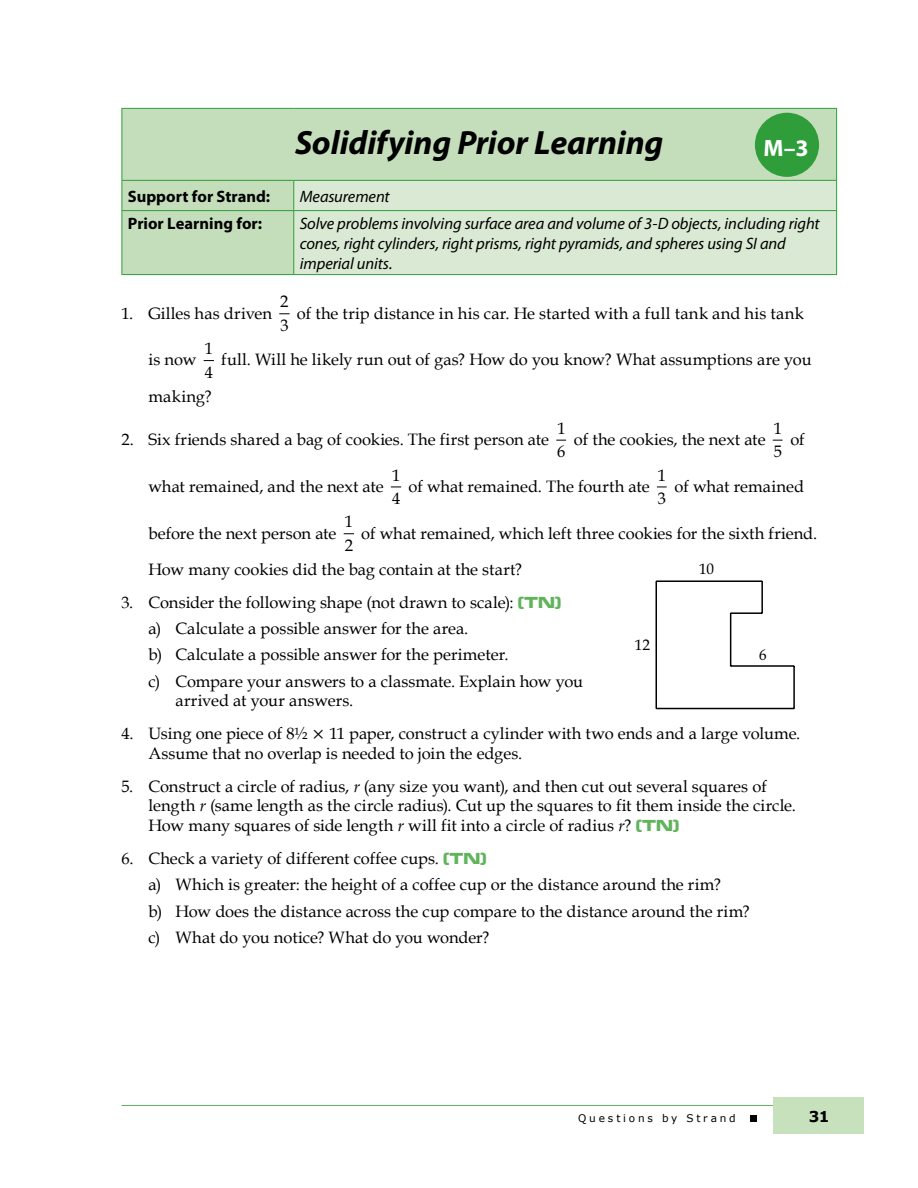
<style>
.page{position:relative;width:918px;height:1188px;background:#fff}
.page>*{position:absolute;margin:0;border:0;box-sizing:border-box;transform-origin:0 0}
.Heading_1_Mental_Mat{font:italic 700 33.75px "Myriad Pro";letter-spacing:-.005em;color:#000}
.t1{font:700 23.7px "Myriad Pro";color:#fff}
.Assignment_Number_A{font:16.5px/23.4px "Book Antiqua";color:#000}
.Assignment_Number_B{font:16.5px/19.8px "Book Antiqua";color:#000}
.Heading_3_Unit_Headi{font:italic 16.5px/19.8px "Myriad Pro";letter-spacing:-.005em;color:#000}
.Heading_3_Unit_Headi-2{font:700 16.5px "Myriad Pro";color:#000}
.t2{font:700 15px "Verdana";color:#000}
.t3{font:10.5px "Verdana";letter-spacing:.27em;color:#000}
.s1{font-family:"Microgramma D Bold Exte";color:#61b35c}
.s2{font-style:italic}
</style>
<div class="page">
<hr style="left:122px;top:1105px;width:730px;height:1px;background:#61b35c">
<div style="left:774px;top:1097px;width:90px;height:37px;background:#c7e1bd"></div>
<div style="left:750px;top:1115px;width:7px;height:7px;background:#000"></div>
<div style="left:123px;top:109px;width:713px;height:165px;background:#c4ddba"></div>
<div style="left:294px;top:181px;width:542px;height:93px;background:#dae9d3"></div>
<hr style="left:122px;top:180px;width:172px;height:1px;background:#2f9e3a">
<hr style="left:294px;top:180px;width:543px;height:1px;background:#2f9e3a">
<hr style="left:122px;top:210px;width:172px;height:1px;background:#2f9e3a">
<hr style="left:294px;top:210px;width:543px;height:1px;background:#2f9e3a">
<hr style="left:122px;top:108px;width:172px;height:1px;background:#2f9e3a">
<hr style="left:294px;top:108px;width:543px;height:1px;background:#2f9e3a">
<hr style="left:122px;top:274px;width:172px;height:1px;background:#2f9e3a">
<hr style="left:294px;top:274px;width:543px;height:1px;background:#2f9e3a">
<hr style="left:122px;top:109px;width:1px;height:71px;background:#2f9e3a">
<svg style="left:122px;top:181px;width:1px;height:29px"></svg>
<hr style="left:122px;top:211px;width:1px;height:63px;background:#2f9e3a">
<hr style="left:836px;top:109px;width:1px;height:71px;background:#2f9e3a">
<svg style="left:293px;top:181px;width:1px;height:29px"></svg>
<svg style="left:836px;top:181px;width:1px;height:29px"></svg>
<hr style="left:293px;top:211px;width:1px;height:63px;background:#2f9e3a">
<hr style="left:836px;top:211px;width:1px;height:63px;background:#2f9e3a">
<div style="left:756px;top:114px;width:62px;height:62px;background:#2f9e3a;border-radius:50%"></div>
<div style="left:755px;top:113px;width:64px;height:64px;border:2px solid #2f9e3a;border-radius:50%"></div>
<hr style="left:656px;top:580px;width:106px;height:2px;background:#000">
<hr style="left:656px;top:581px;width:1px;height:128px;background:#000">
<hr style="left:656px;top:708px;width:138px;height:1px;background:#000">
<hr style="left:761px;top:581px;width:2px;height:32px;background:#000">
<hr style="left:730px;top:612px;width:32px;height:2px;background:#000">
<hr style="left:730px;top:613px;width:1px;height:53px;background:#000">
<hr style="left:731px;top:665px;width:63px;height:2px;background:#000">
<hr style="left:793px;top:666px;width:2px;height:43px;background:#000">
<p class="Heading_1_Mental_Mat" style="left:295px;top:121px;width:370px">Solidifying Prior Learning</p>
<p class="t1" style="left:763px;top:133px;width:47px">M–3</p>
<p class="Heading_3_Unit_Headi-2" style="left:128px;top:185px;width:144px">Support for Strand:</p>
<p class="Heading_3_Unit_Headi" style="left:300px;top:186px;width:92px">Measurement</p>
<p class="Heading_3_Unit_Headi-2" style="left:128px;top:213px;width:136px">Prior Learning for:</p>
<p class="Heading_3_Unit_Headi" style="left:300px;top:213px;width:521px">Solve problems involving surface area and volume of 3-D objects, including right cones, right cylinders, right prisms, right pyramids, and spheres using SI and imperial units.</p>
<p class="Assignment_Number_A" style="left:122px;top:301px;width:152px">1. Gilles has driven</p>
<p class="Assignment_Number_A" style="left:280px;top:290px;width:10px">2<br>3</p>
<p class="Assignment_Number_A" style="left:297px;top:301px;width:509px">of the trip distance in his car. He started with a full tank and his tank</p>
<p class="Assignment_Number_A" style="left:148px;top:348px;width:50px">is now</p>
<p class="Assignment_Number_A" style="left:205px;top:337px;width:10px">1<br>4</p>
<p class="Assignment_Number_A" style="left:221px;top:348px;width:592px">full. Will he likely run out of gas? How do you know? What assumptions are you</p>
<p class="Assignment_Number_A" style="left:148px;top:384px;width:65px">making?</p>
<p class="Assignment_Number_A" style="left:122px;top:427px;width:429px">2. Six friends shared a bag of cookies. The first person ate</p>
<p class="Assignment_Number_A" style="left:557px;top:416px;width:10px">1<br>6</p>
<p class="Assignment_Number_A" style="left:574px;top:427px;width:193px">of the cookies, the next ate</p>
<p class="Assignment_Number_A" style="left:774px;top:416px;width:10px">1<br>5</p>
<p class="Assignment_Number_A" style="left:790px;top:427px;width:16px">of</p>
<p class="Assignment_Number_A" style="left:148px;top:474px;width:237px">what remained, and the next ate</p>
<p class="Assignment_Number_A" style="left:392px;top:463px;width:10px">1<br>4</p>
<p class="Assignment_Number_A" style="left:408px;top:474px;width:243px">of what remained. The fourth ate</p>
<p class="Assignment_Number_A" style="left:658px;top:463px;width:10px">1<br>3</p>
<p class="Assignment_Number_A" style="left:674px;top:474px;width:131px">of what remained</p>
<p class="Assignment_Number_A" style="left:148px;top:521px;width:190px">before the next person ate</p>
<p class="Assignment_Number_A" style="left:345px;top:510px;width:10px">1<br>2</p>
<p class="Assignment_Number_A" style="left:361px;top:521px;width:457px">of what remained, which left three cookies for the sixth friend.</p>
<p class="Assignment_Number_A" style="left:148px;top:557px;width:375px">How many cookies did the bag contain at the start?</p>
<p class="Assignment_Number_A" style="left:122px;top:590px;width:441px">3. Consider the following shape (not drawn to scale): <span class="s1">(TN)</span></p>
<p class="Assignment_Number_B" style="left:148px;top:618px;width:321px">a) Calculate a possible answer for the area.</p>
<p class="Assignment_Number_B" style="left:148px;top:644px;width:361px">b) Calculate a possible answer for the perimeter.</p>
<p class="Assignment_Number_B" style="left:176px;top:671px;width:409px;text-indent:-27px">c) Compare your answers to a classmate. Explain how you arrived at your answers.</p>
<p class="Assignment_Number_A" style="left:122px;top:721px;width:187px">4. Using one piece of 8½</p>
<p class="Assignment_Number_A" style="left:148px;top:723px;width:653px;line-height:19.8px;text-indent:181px">11 paper, construct a cylinder with two ends and a large volume.<br>Assume that no overlap is needed to join the edges.</p>
<p class="Assignment_Number_A" style="left:148px;top:776px;width:649px;line-height:19.8px;text-indent:-27px">5. Construct a circle of radius, <span class="s2">r</span> (any size you want), and then cut out several squares of length <span class="s2">r</span> (same length as the circle radius). Cut up the squares to fit them inside the circle.<br>How many squares of side length <span class="s2">r</span> will fit into a circle of radius <span class="s2">r</span>? <span class="s1">(TN)</span></p>
<p class="Assignment_Number_A" style="left:122px;top:846px;width:367px">6. Check a variety of different coffee cups. <span class="s1">(TN)</span></p>
<p class="Assignment_Number_B" style="left:148px;top:874px;width:574px">a) Which is greater: the height of a coffee cup or the distance around the rim?</p>
<p class="Assignment_Number_B" style="left:148px;top:901px;width:603px">b) How does the distance across the cup compare to the distance around the rim?</p>
<p class="Assignment_Number_B" style="left:148px;top:927px;width:343px">c) What do you notice? What do you wonder?</p>
<p class="t3" style="left:578px;top:1111px;width:159px">Questions by Strand</p>
<p class="t2" style="left:809px;top:1106px;width:22px">31</p>
</div>
